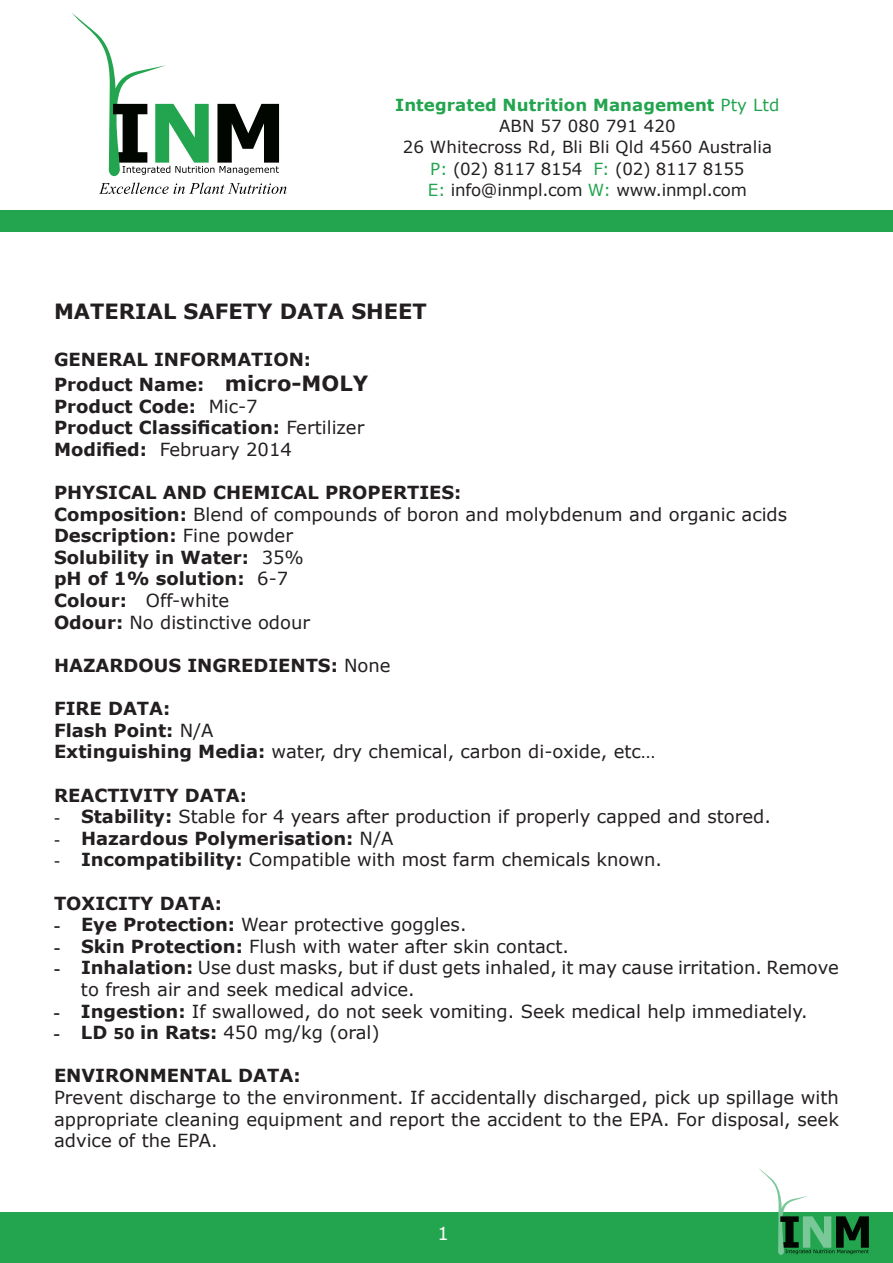
<style>
.page{position:relative;width:893px;height:1263px;background:#fff}
.page>*{position:absolute;margin:0;border:0;box-sizing:border-box;transform-origin:0 0}
.t1{font:700 21px "Verdana";color:#231f20}
.t2{font:18px/21.6px "Verdana";color:#231f20}
.t3{font:700 18px/21.6px "Verdana";color:#231f20}
.t4{font:18px "Verdana";color:#fff}
.t5{font:16.65px/21.5px "Verdana";letter-spacing:.005em;color:#231f20;text-align:center}
.s1{font-weight:700;color:#23a44f}
.s2{color:#23a44f}
.s3{font-size:21px}
.s4{font-weight:400}
.s5{font-weight:700}
.s6{font-family:"Times New Roman"}
.s7{font-family:"Times New Roman";font-weight:400}
.s8{font-family:"Times New Roman";font-weight:700}
.s9{font-weight:700;font-size:15px}
</style>
<div class="page">
<div style="left:0;top:1212px;width:893px;height:51px;background:#23a44f"></div>
<svg style="left:759px;top:1168px;width:110px;height:87px"></svg>
<svg style="left:72px;top:13px;width:207px;height:163px"></svg>
<svg style="left:99px;top:183px;width:187px;height:11px"></svg>
<div style="left:0;top:210px;width:893px;height:22px;background:#23a44f"></div>
<p class="t5" style="left:395px;top:94px;width:386px"><span class="s1">Integrated Nutrition Management</span> <span class="s2">Pty Ltd </span>ABN 57 080 791 420<br>26 Whitecross Rd, Bli Bli Qld 4560 Australia <span class="s2">P:</span> (02) 8117 8154 <span class="s2">F:</span> (02) 8117 8155<br><span class="s2">E:</span> info@inmpl.com <span class="s2">W:</span> www.inmpl.com</p>
<p class="t1" style="left:54px;top:296px;width:374px">MATERIAL SAFETY DATA SHEET</p>
<p class="t3" style="left:54px;top:346px;width:316px;line-height:25.2px">GENERAL INFORMATION:<br>Product Name: <span class="s3">micro-MOLY</span></p>
<p class="t3" style="left:54px;top:395px;width:312px">Product Code: <span class="s4">Mic-7<br></span>Product Classification: <span class="s4">Fertilizer<br></span>Modified: <span class="s4">February 2014</span></p>
<p class="t3" style="left:54px;top:481px;width:735px">PHYSICAL AND CHEMICAL PROPERTIES:<br>Composition: <span class="s4">Blend of compounds of boron and molybdenum and organic acids<br></span>Description: <span class="s4">Fine powder<br></span>Solubility in Water: <span class="s4">35%<br></span>pH of 1% solution: <span class="s4">6-7<br></span>Colour: <span class="s4">Off-white<br></span>Odour: <span class="s4">No distinctive odour</span></p>
<p class="t3" style="left:54px;top:654px;width:338px">HAZARDOUS INGREDIENTS: <span class="s4">None</span></p>
<p class="t2" style="left:54px;top:697px;width:603px"><span class="s5">FIRE DATA:<br>Flash Point:</span> N/A<br><span class="s5">Extinguishing Media:</span> water, dry chemical, carbon di-oxide, etc…</p>
<p class="t3" style="left:54px;top:784px;width:195px">REACTIVITY DATA:</p>
<p class="t2" style="left:54px;top:805px;width:718px"><span class="s6">-</span> <span class="s5">Stability:</span> Stable for 4 years after production if properly capped and stored.</p>
<p class="t3" style="left:54px;top:827px;width:341px"><span class="s7">-</span> Hazardous Polymerisation: <span class="s4">N/A</span></p>
<p class="t2" style="left:54px;top:849px;width:610px"><span class="s6">-</span> <span class="s5">Incompatibility:</span> Compatible with most farm chemicals known.</p>
<p class="t3" style="left:54px;top:892px;width:170px">TOXICITY DATA:</p>
<p class="t2" style="left:54px;top:913px;width:414px"><span class="s8">-</span> <span class="s5">Eye Protection:</span> Wear protective goggles.</p>
<p class="t2" style="left:54px;top:935px;width:516px"><span class="s8">-</span> <span class="s5">Skin Protection:</span> Flush with water after skin contact.</p>
<p class="t2" style="left:81px;top:957px;width:759px;text-indent:-27px"><span class="s8">-</span> <span class="s5">Inhalation:</span> Use dust masks, but if dust gets inhaled, it may cause irritation. Remove to fresh air and seek medical advice.</p>
<p class="t2" style="left:54px;top:1000px;width:755px"><span class="s8">-</span> <span class="s5">Ingestion:</span> If swallowed, do not seek vomiting. Seek medical help immediately.</p>
<p class="t2" style="left:54px;top:1021px;width:327px"><span class="s8">-</span> <span class="s5">LD</span> <span class="s9">50</span> <span class="s5">in Rats:</span> 450 mg/kg (oral)</p>
<p class="t3" style="left:54px;top:1064px;width:248px">ENVIRONMENTAL DATA:</p>
<p class="t2" style="left:54px;top:1086px;width:786px;text-align:justify">Prevent discharge to the environment. If accidentally discharged, pick up spillage with appropriate cleaning equipment and report the accident to the EPA. For disposal, seek advice of the EPA.</p>
<p class="t4" style="left:438px;top:1221px;width:13px">1</p>
</div>
